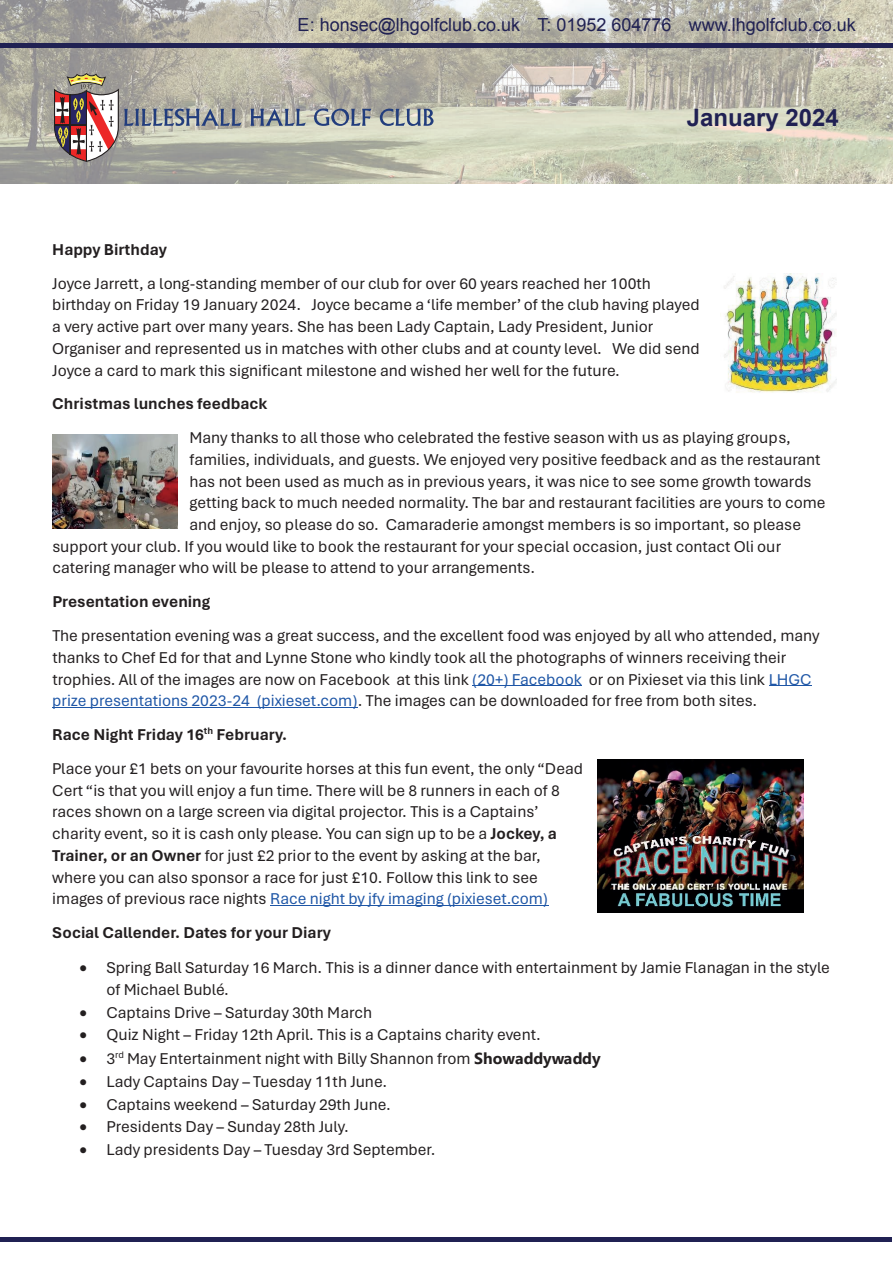
<style>
.page{position:relative;width:893px;height:1263px;background:#fff}
.page>*{position:absolute;margin:0;border:0;box-sizing:border-box;transform-origin:0 0}
.t1{font:700 24px "Arial";color:#202153}
.t2{font:18px "Arial";color:#202153}
.t3{font:16.5px/21.8px "Aptos";color:#231f20}
.t4{font:700 16.5px "Aptos";letter-spacing:-.005em;color:#231f20}
.s1{color:#1e56a6}
.s2{font-weight:700}
.s3{font-family:"Segoe UI";font-weight:700;font-size:15.9px}
</style>
<div class="page">
<img style="left:0;top:0;width:893px;height:184px">
<svg style="left:250px;top:109px;width:56px;height:17px"></svg>
<svg style="left:314px;top:109px;width:57px;height:17px"></svg>
<svg style="left:380px;top:109px;width:54px;height:17px"></svg>
<svg style="left:54px;top:73px;width:187px;height:89px;background:#aa9f98"></svg>
<div style="left:0;top:43px;width:893px;height:5px;background:#202153"></div>
<div style="left:0;top:1237px;width:891px;height:5px;background:#202153"></div>
<hr style="left:472px;top:685px;width:110px;height:1px;background:#1e56a6">
<hr style="left:769px;top:685px;width:43px;height:1px;background:#1e56a6">
<hr style="left:52px;top:707px;width:306px;height:1px;background:#1e56a6">
<hr style="left:270px;top:905px;width:278px;height:1px;background:#1e56a6">
<img style="left:724px;top:274px;width:112px;height:119px">
<img style="left:598px;top:760px;width:205px;height:153px">
<img style="left:52px;top:434px;width:125px;height:94px">
<p class="t2" style="left:298px;top:13px;width:560px">E: honsec@lhgolfclub.co.uk T: 01952 604776 www.lhgolfclub.co.uk</p>
<h1 class="t1" style="left:687px;top:102px;width:154px">January 2024</h1>
<p class="t4" style="left:52px;top:238px;width:116px">Happy Birthday</p>
<p class="t3" style="left:52px;top:272px;width:649px">Joyce Jarrett, a long-standing member of our club for over 60 years reached her 100th birthday on Friday 19 January 2024. Joyce became a ‘life member’ of the club having played a very active part over many years. She has been Lady Captain, Lady President, Junior Organiser and represented us in matches with other clubs and at county level. We did send Joyce a card to mark this significant milestone and wished her well for the future.</p>
<p class="t4" style="left:52px;top:393px;width:216px">Christmas lunches feedback</p>
<p class="t3" style="left:190px;top:426px;width:603px">Many thanks to all those who celebrated the festive season with us as playing groups,</p>
<p class="t3" style="left:190px;top:448px;width:632px">families, individuals, and guests. We enjoyed very positive feedback and as the restaurant</p>
<p class="t3" style="left:190px;top:470px;width:624px">has not been used as much as in previous years, it was nice to see some growth towards</p>
<p class="t3" style="left:190px;top:491px;width:637px">getting back to much needed normality. The bar and restaurant facilities are yours to come</p>
<p class="t3" style="left:190px;top:513px;width:613px">and enjoy, so please do so. Camaraderie amongst members is so important, so please</p>
<p class="t3" style="left:52px;top:535px;width:730px">support your club. If you would like to book the restaurant for your special occasion, just contact Oli our</p>
<p class="t3" style="left:52px;top:556px;width:484px">catering manager who will be please to attend to your arrangements.</p>
<p class="t4" style="left:52px;top:591px;width:159px">Presentation evening</p>
<p class="t3" style="left:52px;top:624px;width:769px">The presentation evening was a great success, and the excellent food was enjoyed by all who attended, many thanks to Chef Ed for that and Lynne Stone who kindly took all the photographs of winners receiving their trophies. All of the images are now on Facebook at this link <span class="s1">(20+) Facebook</span> or on Pixieset via this link <span class="s1">LHGC prize presentations 2023-24 (pixieset.com)</span>. The images can be downloaded for free from both sites.</p>
<p class="t3" style="left:52px;top:717px;width:532px;line-height:33.9px"><span class="s2">Race Night Friday 16</span><sup>th</sup> <span class="s2">February.<br></span>Place your £1 bets on your favourite horses at this fun event, the only “Dead</p>
<p class="t3" style="left:52px;top:779px;width:509px">Cert “is that you will enjoy a fun time. There will be 8 runners in each of 8 races shown on a large screen via digital projector. This is a Captains’ charity event, so it is cash only please. You can sign up to be a <span class="s2">Jockey, a Trainer, or an Owner</span> for just £2 prior to the event by asking at the bar, where you can also sponsor a race for just £10. Follow this link to see images of previous race nights <span class="s1">Race night by jfy imaging (pixieset.com)</span></p>
<p class="t4" style="left:52px;top:921px;width:280px">Social Callender. Dates for your Diary</p>
<p class="t3" style="left:106px;top:956px;width:725px;text-indent:-27px">• Spring Ball Saturday 16 March. This is a dinner dance with entertainment by Jamie Flanagan in the style of Michael Bublé.</p>
<p class="t3" style="left:79px;top:1001px;width:294px">• Captains Drive – Saturday 30th March</p>
<p class="t3" style="left:79px;top:1023px;width:463px">• Quiz Night – Friday 12th April. This is a Captains charity event.</p>
<p class="t3" style="left:79px;top:1046px;width:523px">• 3<sup>rd</sup> May Entertainment night with Billy Shannon from <span class="s3">Showaddywaddy</span></p>
<p class="t3" style="left:79px;top:1070px;width:309px">• Lady Captains Day – Tuesday 11th June.</p>
<p class="t3" style="left:79px;top:1092px;width:313px">• Captains weekend – Saturday 29th June.</p>
<p class="t3" style="left:79px;top:1115px;width:271px">• Presidents Day – Sunday 28th July.</p>
<p class="t3" style="left:79px;top:1138px;width:358px">• Lady presidents Day – Tuesday 3rd September.</p>
</div>
